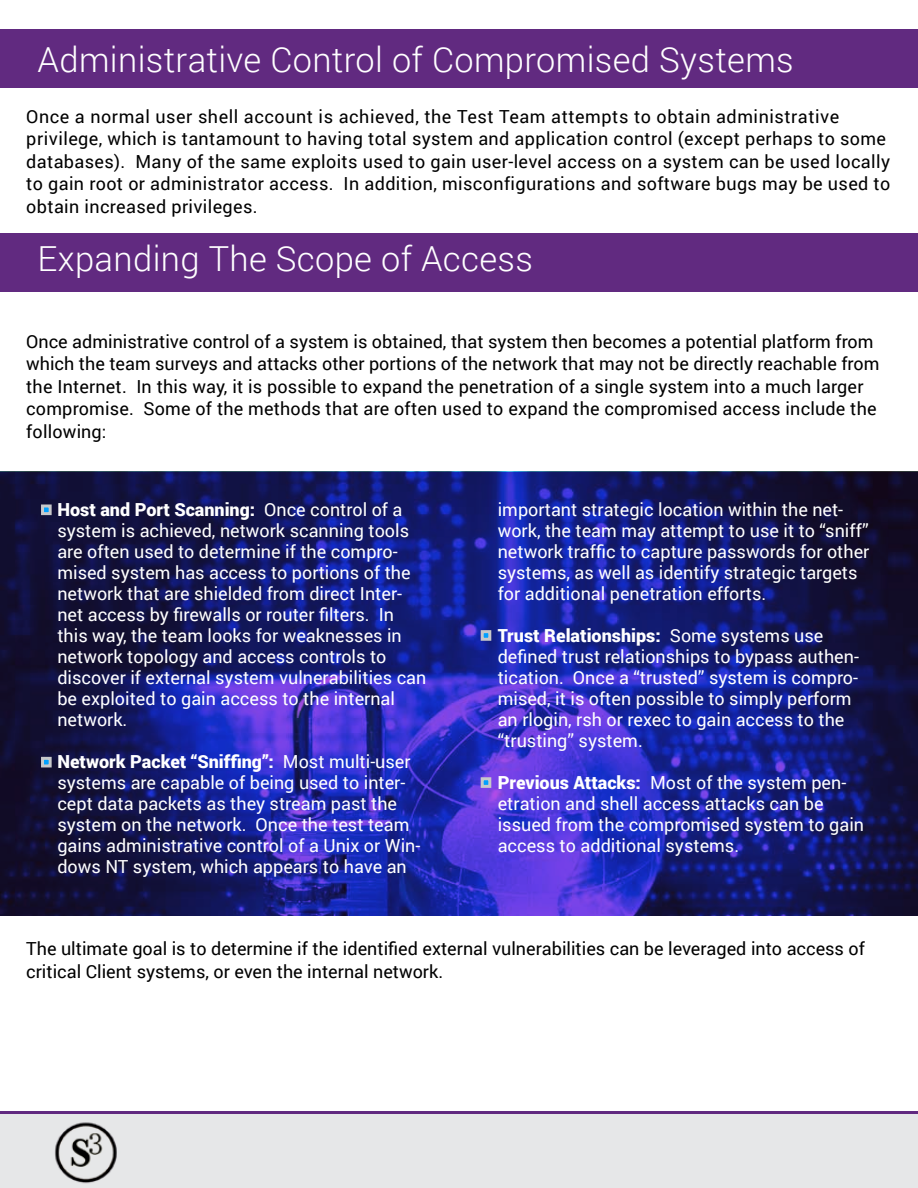
<style>
.page{position:relative;width:918px;height:1188px;background:#fff}
.page>*{position:absolute;margin:0;border:0;box-sizing:border-box;transform-origin:0 0}
.t1{font:300 34.5px "Roboto";letter-spacing:.01em;color:#fff}
.t2{font:18px/21px "Roboto";color:#fff}
.t3{font:18px/22.5px "Roboto";letter-spacing:.01em;color:#000}
.s1{font-weight:900}
</style>
<div class="page">
<div style="left:0;top:1114px;width:918px;height:74px;background:#e6e7e8"></div>
<img style="left:55px;top:1122px;width:62px;height:62px">
<img style="left:0;top:472px;width:918px;height:444px">
<div style="left:0;top:29px;width:918px;height:58px;background:#612a80"></div>
<div style="left:0;top:233px;width:918px;height:58px;background:#612a80"></div>
<div style="left:41px;top:504px;width:11px;height:11px;background:#00a0ff;border:3px solid #c7c8ca"></div>
<svg style="left:41px;top:757px;width:11px;height:10px"></svg>
<svg style="left:481px;top:777px;width:10px;height:11px"></svg>
<svg style="left:481px;top:630px;width:10px;height:11px"></svg>
<hr style="left:0;top:1111px;width:918px;height:3px;background:#612a80">
<h1 class="t1" style="left:38px;top:35px;width:758px">Administrative Control of Compromised Systems</h1>
<p class="t3" style="left:26px;top:104px;width:866px">Once a normal user shell account is achieved, the Test Team attempts to obtain administrative privilege, which is tantamount to having total system and application control (except perhaps to some databases). Many of the same exploits used to gain user-level access on a system can be used locally to gain root or administrator access. In addition, misconfigurations and software bugs may be used to obtain increased privileges.</p>
<h1 class="t1" style="left:38px;top:235px;width:497px">Expanding The Scope of Access</h1>
<p class="t3" style="left:26px;top:329px;width:855px">Once administrative control of a system is obtained, that system then becomes a potential platform from which the team surveys and attacks other portions of the network that may not be directly reachable from the Internet. In this way, it is possible to expand the penetration of a single system into a much larger compromise. Some of the methods that are often used to expand the compromised access include the following:</p>
<p class="t2" style="left:57px;top:499px;width:370px"><span class="s1">Host and Port Scanning:</span> Once control of a system is achieved, network scanning tools are often used to determine if the compro&shy;mised system has access to portions of the network that are shielded from direct Inter&shy;net access by firewalls or router filters. In this way, the team looks for weaknesses in network topology and access controls to discover if external system vulnerabilities can be exploited to gain access to the internal network.</p>
<p class="t2" style="left:57px;top:751px;width:365px"><span class="s1">Network Packet “Sniffing”:</span> Most multi-user systems are capable of being used to inter&shy;cept data packets as they stream past the system on the network. Once the test team gains administrative control of a Unix or Win&shy;dows NT system, which appears to have an</p>
<p class="t2" style="left:498px;top:499px;width:373px">important strategic location within the net&shy;work, the team may attempt to use it to “sniff” network traffic to capture passwords for other systems, as well as identify strategic targets for additional penetration efforts.</p>
<p class="t2" style="left:498px;top:625px;width:363px"><span class="s1">Trust Relationships:</span> Some systems use defined trust relationships to bypass authen&shy;tication. Once a “trusted” system is compro&shy;mised, it is often possible to simply perform an rlogin, rsh or rexec to gain access to the “trusting” system.</p>
<p class="t2" style="left:498px;top:772px;width:368px"><span class="s1">Previous Attacks:</span> Most of the system pen&shy;etration and shell access attacks can be issued from the compromised system to gain access to additional systems.</p>
<p class="t3" style="left:26px;top:937px;width:840px">The ultimate goal is to determine if the identified external vulnerabilities can be leveraged into access of critical Client systems, or even the internal network.</p>
</div>
